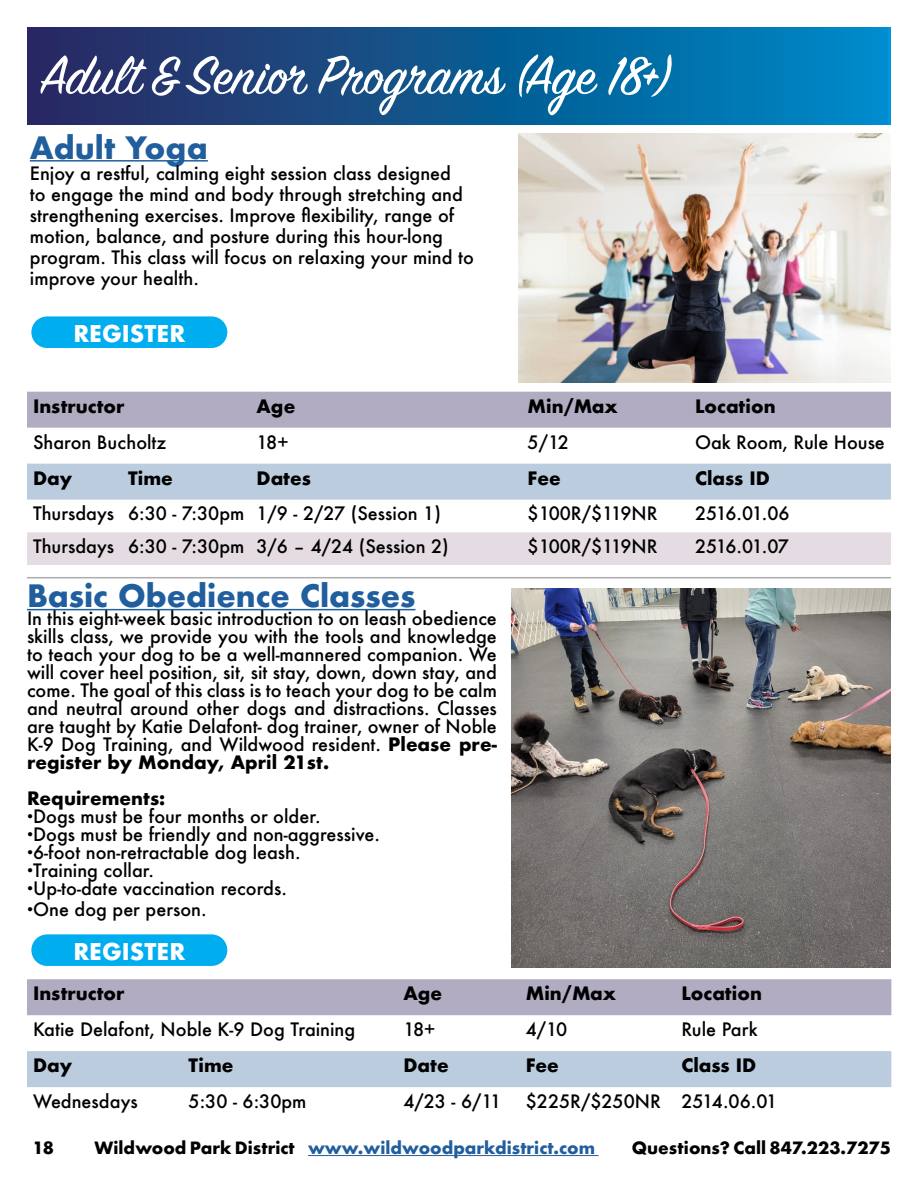
<style>
.page{position:relative;width:918px;height:1188px;background:#fff}
.page>*{position:absolute;margin:0;border:0;box-sizing:border-box;transform-origin:0 0}
.t1{font:60px "Sign Painter House Script";color:#fff}
.t2{font:700 30px "Futura";color:#215e9e}
.t3{font:700 22.5px "Futura";color:#fff}
.t4{font:500 18px/18px "Futura";color:#000}
.t5{font:700 18px "Futura";color:#000}
.t6{font:700 16.5px "Futura";color:#215e9e}
.t7{font:700 16.5px "Futura";color:#000}
.s1{font-weight:700}
.s2{color:#000}
</style>
<div class="page">
<div style="left:27px;top:27px;width:864px;height:98px;background:linear-gradient(to right,#2a275d,#008bc7)"></div>
<div style="left:27px;top:392px;width:864px;height:36px;background:#b1acc2"></div>
<div style="left:27px;top:464px;width:864px;height:36px;background:#baccde"></div>
<div style="left:27px;top:532px;width:864px;height:33px;background:#e4dce2"></div>
<hr style="left:27px;top:577px;width:864px;height:1px;background:#adadb0">
<hr style="left:30px;top:160px;width:178px;height:2px;background:#215e9e">
<div style="left:27px;top:979px;width:864px;height:36px;background:#b1acc2"></div>
<div style="left:27px;top:1051px;width:864px;height:36px;background:#baccde"></div>
<img style="left:518px;top:134px;width:373px;height:248px">
<hr style="left:27px;top:609px;width:389px;height:1px;background:#215e9e">
<img style="left:511px;top:588px;width:380px;height:380px">
<hr style="left:308px;top:1155px;width:291px;height:1px;background:#215e9e">
<div style="left:31px;top:316px;width:197px;height:33px;background:#00aeef;border-radius:17px"></div>
<div style="left:30px;top:315px;width:199px;height:35px;border:2px solid #fff;border-radius:17px"></div>
<div style="left:31px;top:934px;width:197px;height:33px;background:#00aeef;border-radius:17px"></div>
<div style="left:30px;top:933px;width:199px;height:34px;border:2px solid #fff;border-radius:17px"></div>
<h1 class="t1" style="left:40px;top:38px;width:630px">Adult &amp; Senior Programs (Age 18+)</h1>
<h2 class="t2" style="left:30px;top:126px;width:180px">Adult Yoga</h2>
<p class="t4" style="left:30px;top:162px;width:446px;line-height:21px">Enjoy a restful, calming eight session class designed<br>to engage the mind and body through stretching and strengthening exercises. Improve flexibility, range of motion, balance, and posture during this hour-long program. This class will focus on relaxing your mind to improve your health.</p>
<p class="t3" style="left:73px;top:317px;width:113px">REGISTER</p>
<p class="t5" style="left:33px;top:393px;width:93px">Instructor</p>
<p class="t5" style="left:257px;top:393px;width:40px">Age</p>
<p class="t5" style="left:528px;top:393px;width:92px">Min/Max</p>
<p class="t5" style="left:695px;top:393px;width:82px">Location</p>
<p class="t4" style="left:33px;top:433px;width:135px">Sharon Bucholtz</p>
<p class="t4" style="left:257px;top:433px;width:33px">18+</p>
<p class="t4" style="left:528px;top:433px;width:43px">5/12</p>
<p class="t4" style="left:695px;top:433px;width:191px">Oak Room, Rule House</p>
<p class="t5" style="left:33px;top:465px;width:41px">Day</p>
<p class="t5" style="left:128px;top:465px;width:46px">Time</p>
<p class="t5" style="left:257px;top:465px;width:56px">Dates</p>
<p class="t5" style="left:528px;top:465px;width:35px">Fee</p>
<p class="t5" style="left:695px;top:465px;width:77px">Class ID</p>
<p class="t4" style="left:33px;top:505px;width:409px">Thursdays 6:30 - 7:30pm 1/9 - 2/27 (Session 1)</p>
<p class="t4" style="left:528px;top:505px;width:131px">$100R/$119NR</p>
<p class="t4" style="left:695px;top:505px;width:96px">2516.01.06</p>
<p class="t4" style="left:33px;top:537px;width:417px">Thursdays 6:30 - 7:30pm 3/6 – 4/24 (Session 2)</p>
<p class="t4" style="left:528px;top:537px;width:131px">$100R/$119NR</p>
<p class="t4" style="left:695px;top:537px;width:95px">2516.01.07</p>
<h2 class="t2" style="left:27px;top:574px;width:390px">Basic Obedience Classes</h2>
<p class="t4" style="left:27px;top:609px;width:471px;text-align:justify">In this eight-week basic introduction to on leash obedience skills class, we provide you with the tools and knowledge to teach your dog to be a well-mannered companion. We will cover heel position, sit, sit stay, down, down stay, and come. The goal of this class is to teach your dog to be calm and neutral around other dogs and distractions. Classes are taught by Katie Delafont- dog trainer, owner of Noble K-9 Dog Training, and Wildwood resident. <span class="s1">Please pre&shy;register by Monday, April 21st.</span></p>
<p class="t4" style="left:27px;top:789px;width:354px"><span class="s1">Requirements:<br>·</span>Dogs must be four months or older.<br><span class="s1">·</span>Dogs must be friendly and non-aggressive. <span class="s1">·</span>6-foot non-retractable dog leash.<br><span class="s1">·</span>Training collar.<br><span class="s1">·</span>Up-to-date vaccination records.</p>
<p class="t4" style="left:27px;top:900px;width:181px"><span class="s1">·</span>One dog per person.</p>
<p class="t3" style="left:73px;top:935px;width:113px">REGISTER</p>
<p class="t5" style="left:33px;top:980px;width:93px">Instructor</p>
<p class="t5" style="left:403px;top:980px;width:40px">Age</p>
<p class="t5" style="left:526px;top:980px;width:92px">Min/Max</p>
<p class="t5" style="left:681px;top:980px;width:82px">Location</p>
<p class="t4" style="left:33px;top:1020px;width:324px">Katie Delafont, Noble K-9 Dog Training</p>
<p class="t4" style="left:403px;top:1020px;width:33px">18+</p>
<p class="t4" style="left:526px;top:1020px;width:43px">4/10</p>
<p class="t4" style="left:681px;top:1020px;width:78px">Rule Park</p>
<p class="t5" style="left:33px;top:1052px;width:41px">Day</p>
<p class="t5" style="left:189px;top:1052px;width:46px">Time</p>
<p class="t5" style="left:403px;top:1052px;width:47px">Date</p>
<p class="t5" style="left:526px;top:1052px;width:35px">Fee</p>
<p class="t5" style="left:681px;top:1052px;width:77px">Class ID</p>
<p class="t4" style="left:33px;top:1092px;width:106px">Wednesdays</p>
<p class="t4" style="left:189px;top:1092px;width:119px">5:30 - 6:30pm</p>
<p class="t4" style="left:403px;top:1092px;width:99px">4/23 - 6/11</p>
<p class="t4" style="left:526px;top:1092px;width:253px">$225R/$250NR 2514.06.01</p>
<p class="t7" style="left:33px;top:1136px;width:23px">18</p>
<p class="t6" style="left:94px;top:1136px;width:502px"><span class="s2">Wildwood Park District</span> www.wildwoodparkdistrict.com</p>
<p class="t7" style="left:632px;top:1136px;width:261px">Questions? Call 847.223.7275</p>
</div>
